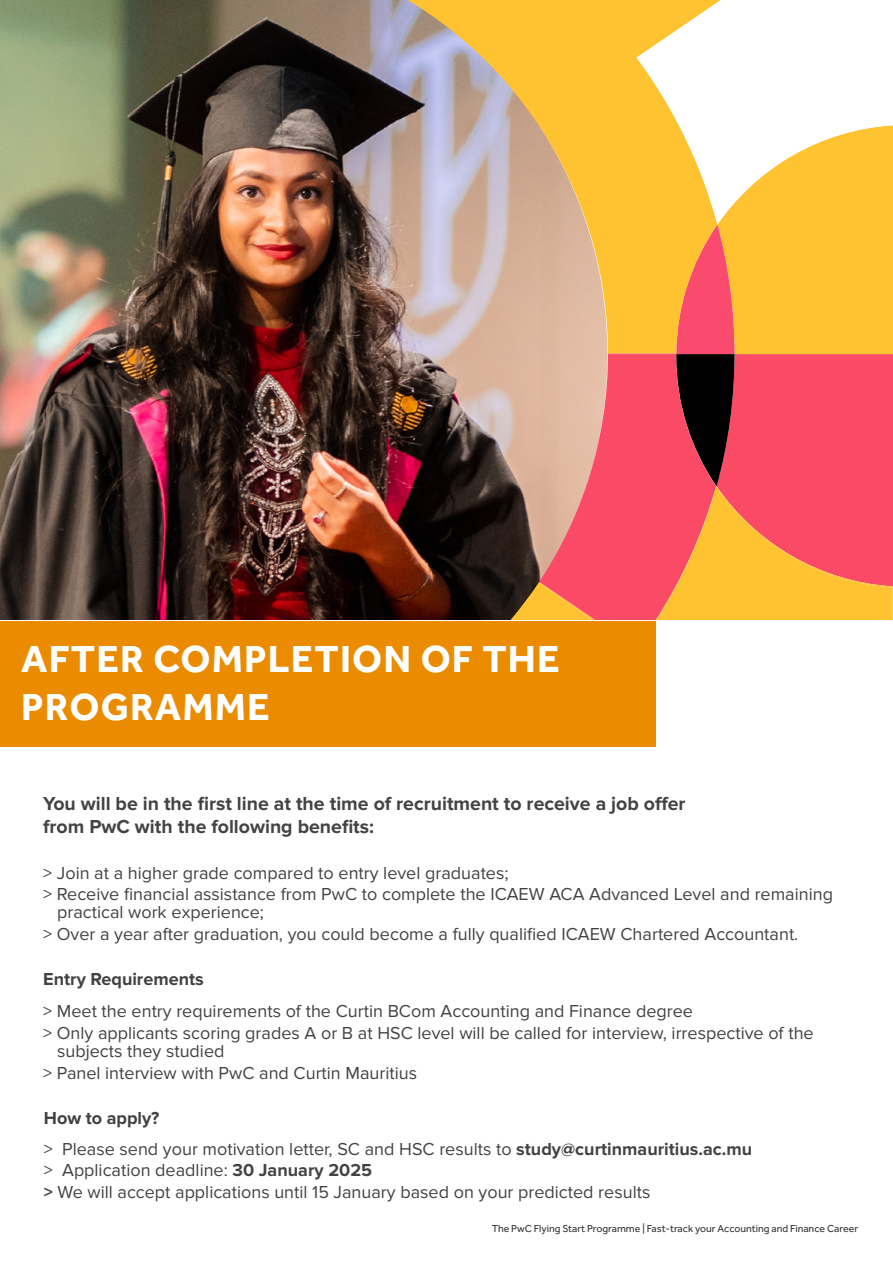
<style>
.page{position:relative;width:893px;height:1263px;background:#fff}
.page>*{position:absolute;margin:0;border:0;box-sizing:border-box;transform-origin:0 0}
.t1{font:700 39px/48px "Effra";letter-spacing:.03em;color:#fff}
.t2{font:700 19.5px/23.4px "Proxima Nova";color:#424344}
.t3{font:18px/21.6px "Proxima Nova";color:#424344}
.t4{font:700 18px "Proxima Nova";color:#414042}
.t5{font:10.5px "Effra";color:#343738}
.s1{font-weight:700}
</style>
<div class="page">
<img style="left:0;top:0;width:539px;height:620px">
<svg style="left:408px;top:0;width:229px;height:354px;background:#dbb884"></svg>
<svg style="left:637px;top:0;width:84px;height:125px"></svg>
<svg style="left:510px;top:582px;width:29px;height:38px"></svg>
<svg style="left:539px;top:354px;width:69px;height:266px;background:#eb9185"></svg>
<svg style="left:608px;top:125px;width:285px;height:495px;background:#f38a50"></svg>
<div style="left:0;top:621px;width:656px;height:125px;background:#eb8c00"></div>
<h1 class="t1" style="left:21px;top:634px;width:540px">AFTER COMPLETION OF THE<br>PROGRAMME</h1>
<p class="t2" style="left:43px;top:792px;width:644px">You will be in the first line at the time of recruitment to receive a job offer from PwC with the following benefits:</p>
<p class="t3" style="left:43px;top:862px;width:791px">&gt; Join at a higher grade compared to entry level graduates;<br>&gt; Receive financial assistance from PwC to complete the ICAEW ACA Advanced Level and remaining</p>
<p class="t3" style="left:43px;top:902px;width:757px;text-indent:14px">practical work experience;<br>&gt; Over a year after graduation, you could become a fully qualified ICAEW Chartered Accountant.</p>
<p class="t4" style="left:43px;top:969px;width:162px">Entry Requirements</p>
<p class="t3" style="left:43px;top:1001px;width:772px">&gt; Meet the entry requirements of the Curtin BCom Accounting and Finance degree<br>&gt; Only applicants scoring grades A or B at HSC level will be called for interview, irrespective of the</p>
<p class="t3" style="left:43px;top:1040px;width:375px;text-indent:14px">subjects they studied<br>&gt; Panel interview with PwC and Curtin Mauritius</p>
<p class="t4" style="left:44px;top:1107px;width:117px">How to apply?</p>
<p class="t3" style="left:44px;top:1138px;width:710px">&gt; Please send your motivation letter, SC and HSC results to <span class="s1">study@curtinmauritius.ac.mu </span>&gt; Application deadline: <span class="s1">30 January 2025<br>&gt;</span> We will accept applications until 15 January based on your predicted results</p>
<p class="t5" style="left:492px;top:1222px;width:368px">The PwC Flying Start Programme | Fast-track your Accounting and Finance Career</p>
</div>
